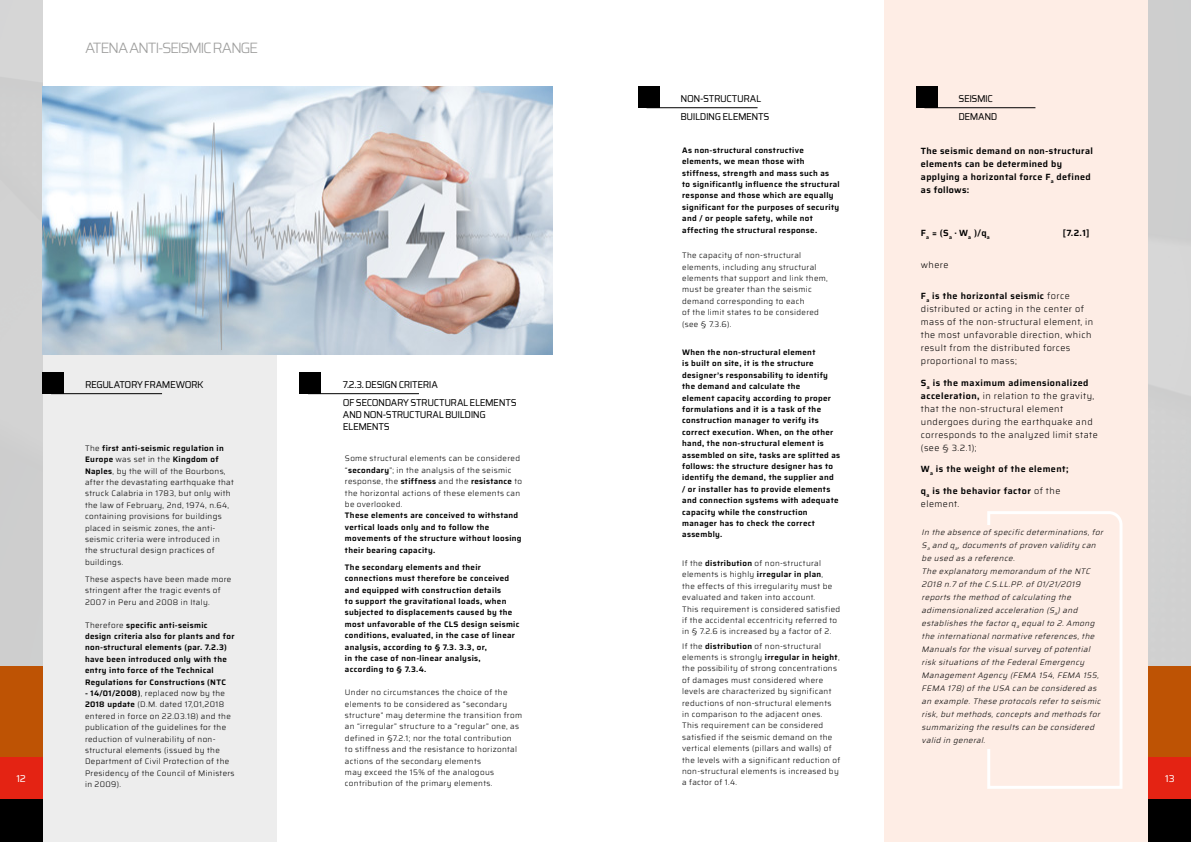
<style>
.page{position:relative;width:1191px;height:842px;background:#fff}
.page>*{position:absolute;margin:0;border:0;box-sizing:border-box;transform-origin:0 0}
.t1{font:300 15px "Saira";letter-spacing:-.09em;color:#9d9d9c}
.t2{font:10px/18px "Saira";letter-spacing:-.04em;color:#000;scale:.95 1}
.t3{font:10px "Saira";color:#fff}
.t4{font:300 9px/13px "Saira";letter-spacing:.05em;color:#000}
.t5{font:600 9px/13px "Saira";letter-spacing:.04em;color:#000}
.t6{font:300 8px/11.4px "Saira";letter-spacing:.04em;color:#000}
.t7{font:600 8px/11.4px "Saira";letter-spacing:.04em;color:#000}
.t8{font:italic 300 8px/13px "Saira";color:#000}
.s1{font-weight:600}
.s2{font-weight:300}
</style>
<div class="page">
<div style="left:884px;top:0;width:307px;height:842px;background:#feede5"></div>
<div style="left:0;top:0;width:43px;height:666px;background:#d0d0d0"></div>
<div style="left:43px;top:354px;width:233px;height:488px;background:#ededed"></div>
<div style="left:1148px;top:756px;width:43px;height:43px;background:#e42313"></div>
<div style="left:1148px;top:666px;width:43px;height:90px;background:#be5304"></div>
<div style="left:1148px;top:799px;width:43px;height:43px;background:#000"></div>
<div style="left:0;top:756px;width:43px;height:43px;background:#e42313"></div>
<div style="left:0;top:666px;width:43px;height:90px;background:#be5304"></div>
<div style="left:43px;top:372px;width:21px;height:22px;background:#000"></div>
<hr style="left:51px;top:393px;width:111px;height:1px;background:#000">
<div style="left:0;top:799px;width:43px;height:43px;background:#000"></div>
<div style="left:299px;top:372px;width:22px;height:22px;background:#000"></div>
<hr style="left:308px;top:393px;width:111px;height:1px;background:#000">
<div style="left:916px;top:86px;width:21px;height:22px;background:#000"></div>
<hr style="left:924px;top:107px;width:111px;height:1px;background:#000">
<svg style="left:987px;top:511px;width:136px;height:278px"></svg>
<div style="left:638px;top:86px;width:21px;height:22px;background:#000"></div>
<hr style="left:646px;top:107px;width:111px;height:1px;background:#000">
<img style="left:43px;top:87px;width:510px;height:267px">
<div style="left:921px;top:526px;width:182px;height:223px;background:#feede5"></div>
<h1 class="t1" style="left:85px;top:36px;width:175px">ATENA ANTI-SEISMIC RANGE</h1>
<p class="t2" style="left:680px;top:89px;width:95px">NON-STRUCTURAL<br>BUILDING ELEMENTS</p>
<p class="t7" style="left:682px;top:144px;width:159px">As non-structural constructive elements, we mean those with stiffness, strength and mass such as<br>to significantly influence the structural response and those which are equally significant for the purposes of security and / or people safety, while not affecting the structural response.</p>
<p class="t6" style="left:682px;top:249px;width:147px">The capacity of non-structural elements, including any structural elements that support and link them, must be greater than the seismic demand corresponding to each<br>of the limit states to be considered (see § 7.3.6).</p>
<p class="t7" style="left:682px;top:346px;width:160px">When the non-structural element<br>is built on site, it is the structure designer’s responsability to identify the demand and calculate the<br>element capacity according to proper formulations and it is a task of the construction manager to verify its correct execution. When, on the other hand, the non-structural element is assembled on site, tasks are splitted as follows: the structure designer has to identify the demand, the supplier and<br>/ or installer has to provide elements and connection systems with adequate capacity while the construction manager has to check the correct assembly.</p>
<p class="t6" style="left:682px;top:557px;width:160px">If the <span class="s1">distribution</span> of non-structural elements is highly <span class="s1">irregular in plan</span>,<br>the effects of this irregularity must be evaluated and taken into account.<br>This requirement is considered satisfied if the accidental eccentricity referred to in § 7.2.6 is increased by a factor of 2.</p>
<p class="t6" style="left:682px;top:640px;width:160px">If the <span class="s1">distribution</span> of non-structural elements is strongly <span class="s1">irregular in height</span>, the possibility of strong concentrations of damages must considered where levels are characterized by significant reductions of non-structural elements in comparison to the adjacent ones.<br>This requirement can be considered satisfied if the seismic demand on the vertical elements (pillars and walls) of the levels with a significant reduction of non-structural elements is increased by a factor of 1.4.</p>
<p class="t2" style="left:958px;top:89px;width:43px">SEISMIC<br>DEMAND</p>
<p class="t5" style="left:921px;top:144px;width:174px">The seismic demand on non-structural elements can be determined by applying a horizontal force F<sub>a</sub> defined as follows:</p>
<p class="t5" style="left:921px;top:226px;width:71px">F<sub>a</sub> = (S<sub>a</sub> · W<sub>a</sub> )/q<sub>a</sub></p>
<p class="t5" style="left:1063px;top:226px;width:28px">[7.2.1]</p>
<p class="t4" style="left:921px;top:258px;width:29px">where</p>
<p class="t4" style="left:921px;top:289px;width:174px"><span class="s1">F</span><sub>a</sub> <span class="s1">is the horizontal seismic</span> force distributed or acting in the center of mass of the non-structural element, in the most unfavorable direction, which result from the distributed forces proportional to mass;</p>
<p class="t4" style="left:921px;top:376px;width:178px"><span class="s1">S</span><sub>a</sub> <span class="s1">is the maximum adimensionalized acceleration,</span> in relation to the gravity, that the non-structural element undergoes during the earthquake and corresponds to the analyzed limit state (see § 3.2.1);</p>
<p class="t5" style="left:921px;top:462px;width:149px">W<sub>a</sub> is the weight of the element;</p>
<p class="t5" style="left:921px;top:484px;width:141px">q<sub>a</sub> is the behavior factor <span class="s2">of the element.</span></p>
<p class="t8" style="left:921px;top:525px;width:186px">In the absence ofspecificdeterminations,for S<sub>a</sub> and q<sub>a</sub>,documents ofproven validity can be used as a reference.<br>The explanatory memorandum ofthe NTC 2018 n.7 ofthe C.S.LL.PP.of01/21/2019 reports the method ofcalculating the adimensionalized acceleration (S<sub>a</sub>)and establishes the factorq<sub>a</sub> equalto 2.Among the internationalnormative references,the Manuals forthe visualsurvey ofpotential risk situations ofthe FederalEmergency ManagementAgency (FEMA 154,FEMA 155, FEMA 178)ofthe USA can be considered as an example.These protocols referto seismic risk,butmethods,concepts and methods for summarizing the results can be considered valid in general.</p>
<p class="t2" style="left:85px;top:376px;width:126px">REGULATORY FRAMEWORK</p>
<p class="t2" style="left:343px;top:376px;width:184px">7.2.3. DESIGN CRITERIA<br>OF SECONDARY STRUCTURAL ELEMENTS</p>
<p class="t2" style="left:343px;top:409px;width:152px;line-height:12px">AND NON-STRUCTURAL BUILDING<br>ELEMENTS</p>
<p class="t6" style="left:85px;top:442px;width:150px">The <span class="s1">first anti-seismic regulation in Europe</span> was set in the <span class="s1">Kingdom of Naples</span>, by the will of the Bourbons, after the devastating earthquake that struck Calabria in 1783, but only with the law of February, 2nd, 1974, n.64, containing provisions for buildings placed in seismic zones, the anti&shy;seismic criteria were introduced in the structural design practices of buildings.</p>
<p class="t6" style="left:85px;top:573px;width:148px">These aspects have been made more stringent after the tragic events of<br>2007 in Peru and 2008 in Italy.</p>
<p class="t7" style="left:85px;top:619px;width:151px"><span class="s2">Therefore</span> specific anti-seismic design criteria also for plants and for non-structural elements (par. 7.2.3) have been introduced only with the entry into force of the Technical Regulations for Constructions (NTC</p>
<p class="t6" style="left:85px;top:687px;width:151px"><span class="s1">- 14/01/2008)</span>, replaced now by the <span class="s1">2018 update</span> (D.M. dated 17,01,2018 entered in force on 22.03.18) and the publication of the guidelines for the reduction of vulnerability of non&shy;structural elements (issued by the Department of Civil Protection of the Presidency of the Council of Ministers in 2009).</p>
<p class="t6" style="left:345px;top:453px;width:179px">Some structural elements can be considered “<span class="s1">secondary</span>”; in the analysis of the seismic response, the <span class="s1">stiffness</span> and the <span class="s1">resistance</span> to the horizontal actions of these elements can be overlooked.</p>
<p class="t7" style="left:345px;top:510px;width:178px">These elements are conceived to withstand vertical loads only and to follow the movements of the structure without loosing their bearing capacity.</p>
<p class="t7" style="left:345px;top:561px;width:176px">The secondary elements and their connections must therefore be conceived and equipped with construction details<br>to support the gravitational loads, when subjected to displacements caused by the most unfavorable of the CLS design seismic conditions, evaluated, in the case of linear analysis, according to § 7.3. 3.3, or,<br>in the case of non-linear analysis, according to § 7.3.4.</p>
<p class="t6" style="left:345px;top:686px;width:179px">Under no circumstances the choice of the elements to be considered as “secondary structure” may determine the transition from an “irregular” structure to a “regular” one, as defined in §7.2.1; nor the total contribution<br>to stiffness and the resistance to horizontal actions of the secondary elements<br>may exceed the 15% of the analogous contribution of the primary elements.</p>
<p class="t3" style="left:17px;top:771px;width:11px">12</p>
<p class="t3" style="left:1165px;top:771px;width:11px">13</p>
</div>
